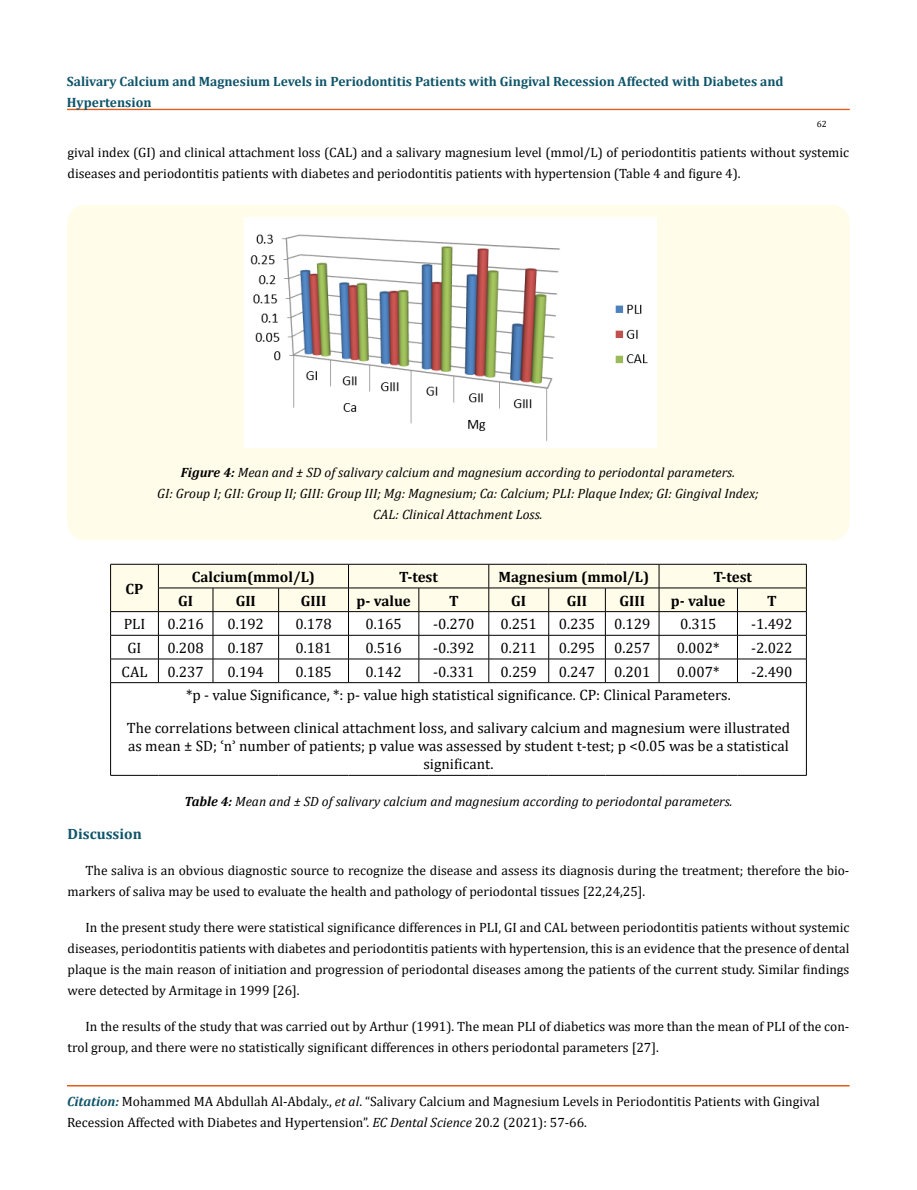
<style>
.page{position:relative;width:917px;height:1190px;background:#fff}
.page>*{position:absolute;margin:0;border:0;box-sizing:border-box;transform-origin:0 0}
.t1{font:15px/18px "Cambria";color:#000;text-align:center}
.t2{font:700 15px "Cambria";color:#000}
.t3{font:700 15px "Cambria";color:#0e546a}
.t4{font:13.5px/21px "Cambria";color:#000}
.t5{font:italic 13.5px/21px "Cambria";color:#000;text-align:center}
.t6{font:700 13.5px/21px "Cambria";color:#0e546a}
.t7{font:9px "Cambria";color:#000}
.s1{font-weight:700}
.s2{font-weight:700;font-style:italic;color:#0e546a}
.s3{font-style:italic}
</style>
<div class="page">
<div style="left:67px;top:109px;width:782px;height:1px;border:1px solid #e05d1a"></div>
<div style="left:67px;top:1085px;width:782px;height:1px;border:1px solid #e05d1a"></div>
<div style="left:67px;top:205px;width:782px;height:335px;background:#fffde9;border-radius:18px"></div>
<img style="left:244px;top:218px;width:412px;height:230px">
<svg style="left:110px;top:564px;width:697px;height:118px"></svg>
<hr style="left:110px;top:682px;width:48px;height:1px;background:#000">
<hr style="left:110px;top:683px;width:1px;height:92px;background:#000">
<hr style="left:158px;top:682px;width:55px;height:1px;background:#000">
<hr style="left:213px;top:682px;width:65px;height:1px;background:#000">
<hr style="left:278px;top:682px;width:70px;height:1px;background:#000">
<hr style="left:348px;top:682px;width:71px;height:1px;background:#000">
<hr style="left:419px;top:682px;width:70px;height:1px;background:#000">
<hr style="left:489px;top:682px;width:59px;height:1px;background:#000">
<hr style="left:548px;top:682px;width:57px;height:1px;background:#000">
<hr style="left:605px;top:682px;width:54px;height:1px;background:#000">
<hr style="left:659px;top:682px;width:78px;height:1px;background:#000">
<hr style="left:737px;top:682px;width:69px;height:1px;background:#000">
<hr style="left:806px;top:683px;width:1px;height:92px;background:#000">
<hr style="left:110px;top:775px;width:48px;height:1px;background:#000">
<hr style="left:158px;top:775px;width:55px;height:1px;background:#000">
<hr style="left:213px;top:775px;width:65px;height:1px;background:#000">
<hr style="left:278px;top:775px;width:70px;height:1px;background:#000">
<hr style="left:348px;top:775px;width:71px;height:1px;background:#000">
<hr style="left:419px;top:775px;width:70px;height:1px;background:#000">
<hr style="left:489px;top:775px;width:59px;height:1px;background:#000">
<hr style="left:548px;top:775px;width:57px;height:1px;background:#000">
<hr style="left:605px;top:775px;width:54px;height:1px;background:#000">
<hr style="left:659px;top:775px;width:78px;height:1px;background:#000">
<hr style="left:737px;top:775px;width:69px;height:1px;background:#000">
<p class="t6" style="left:67px;top:71px;width:718px">Salivary Calcium and Magnesium Levels in Periodontitis Patients with Gingival Recession Affected with Diabetes and<br>Hypertension</p>
<p class="t7" style="left:816px;top:118px;width:11px">62</p>
<p class="t4" style="left:68px;top:142px;width:783px">gival index (GI) and clinical attachment loss (CAL) and a salivary magnesium level (mmol/L) of periodontitis patients without systemic diseases and periodontitis patients with diabetes and periodontitis patients with hypertension (Table 4 and figure 4).</p>
<p class="t5" style="left:157px;top:461px;width:603px"><span class="s1">Figure 4:</span> Mean and ± SD of salivary calcium and magnesium according to periodontal parameters.<br>GI: Group I; GII: Group II; GIII: Group III; Mg: Magnesium; Ca: Calcium; PLI: Plaque Index; GI: Gingival Index;<br>CAL: Clinical Attachment Loss.</p>
<p class="t2" style="left:126px;top:578px;width:19px">CP</p>
<p class="t2" style="left:192px;top:566px;width:125px">Calcium(mmol/L)</p>
<p class="t2" style="left:399px;top:566px;width:40px">T-test</p>
<p class="t2" style="left:498px;top:566px;width:152px">Magnesium (mmol/L)</p>
<p class="t2" style="left:713px;top:566px;width:40px">T-test</p>
<p class="t2" style="left:178px;top:590px;width:16px">GI</p>
<p class="t2" style="left:236px;top:590px;width:22px">GII</p>
<p class="t2" style="left:301px;top:590px;width:27px">GIII</p>
<p class="t2" style="left:356px;top:590px;width:56px">p- value</p>
<p class="t2" style="left:449px;top:590px;width:11px">T</p>
<p class="t2" style="left:511px;top:590px;width:16px">GI</p>
<p class="t2" style="left:567px;top:590px;width:22px">GII</p>
<p class="t2" style="left:619px;top:590px;width:27px">GIII</p>
<p class="t2" style="left:671px;top:590px;width:56px">p- value</p>
<p class="t2" style="left:767px;top:590px;width:11px">T</p>
<p class="t1" style="left:124px;top:615px;width:23px">PLI</p>
<p class="t1" style="left:167px;top:615px;width:38px">0.216</p>
<p class="t1" style="left:228px;top:615px;width:38px">0.192</p>
<p class="t1" style="left:295px;top:615px;width:38px">0.178</p>
<p class="t1" style="left:365px;top:615px;width:38px">0.165</p>
<p class="t1" style="left:433px;top:615px;width:43px">-0.270</p>
<p class="t1" style="left:500px;top:615px;width:38px">0.251</p>
<p class="t1" style="left:559px;top:615px;width:38px">0.235</p>
<p class="t1" style="left:614px;top:615px;width:38px">0.129</p>
<p class="t1" style="left:680px;top:615px;width:38px">0.315</p>
<p class="t1" style="left:751px;top:615px;width:43px">-1.492</p>
<p class="t1" style="left:127px;top:639px;width:16px">GI</p>
<p class="t1" style="left:167px;top:639px;width:38px">0.208</p>
<p class="t1" style="left:228px;top:639px;width:38px">0.187</p>
<p class="t1" style="left:295px;top:639px;width:38px">0.181</p>
<p class="t1" style="left:365px;top:639px;width:38px">0.516</p>
<p class="t1" style="left:433px;top:639px;width:43px">-0.392</p>
<p class="t1" style="left:500px;top:639px;width:38px">0.211</p>
<p class="t1" style="left:559px;top:639px;width:38px">0.295</p>
<p class="t1" style="left:614px;top:639px;width:38px">0.257</p>
<p class="t1" style="left:677px;top:639px;width:44px">0.002*</p>
<p class="t1" style="left:751px;top:639px;width:43px">-2.022</p>
<p class="t1" style="left:122px;top:662px;width:27px">CAL</p>
<p class="t1" style="left:167px;top:662px;width:38px">0.237</p>
<p class="t1" style="left:228px;top:662px;width:38px">0.194</p>
<p class="t1" style="left:295px;top:662px;width:38px">0.185</p>
<p class="t1" style="left:365px;top:662px;width:38px">0.142</p>
<p class="t1" style="left:433px;top:662px;width:43px">-0.331</p>
<p class="t1" style="left:500px;top:662px;width:38px">0.259</p>
<p class="t1" style="left:559px;top:662px;width:38px">0.247</p>
<p class="t1" style="left:614px;top:662px;width:38px">0.201</p>
<p class="t1" style="left:677px;top:662px;width:44px">0.007*</p>
<p class="t1" style="left:751px;top:662px;width:43px">-2.490</p>
<p class="t1" style="left:186px;top:686px;width:546px">*p - value Significance, *: p- value high statistical significance. CP: Clinical Parameters.</p>
<p class="t1" style="left:127px;top:719px;width:664px">The correlations between clinical attachment loss, and salivary calcium and magnesium were illustrated as mean ± SD; ʿnʾ number of patients; p value was assessed by student t-test; p &lt;0.05 was be a statistical significant.</p>
<p class="t5" style="left:184px;top:790px;width:549px"><span class="s1">Table 4:</span> Mean and ± SD of salivary calcium and magnesium according to periodontal parameters.</p>
<p class="t3" style="left:68px;top:823px;width:76px">Discussion</p>
<p class="t4" style="left:68px;top:859px;width:783px;text-indent:18px">The saliva is an obvious diagnostic source to recognize the disease and assess its diagnosis during the treatment; therefore the bio&shy;markers of saliva may be used to evaluate the health and pathology of periodontal tissues [22,24,25].</p>
<p class="t4" style="left:68px;top:916px;width:783px;text-align:justify;text-indent:18px">In the present study there were statistical significance differences in PLI, GI and CAL between periodontitis patients without systemic diseases, periodontitis patients with diabetes and periodontitis patients with hypertension, this is an evidence that the presence of dental plaque is the main reason of initiation and progression of periodontal diseases among the patients of the current study. Similar findings were detected by Armitage in 1999 [26].</p>
<p class="t4" style="left:68px;top:1015px;width:783px;text-indent:18px">In the results of the study that was carried out by Arthur (1991). The mean PLI of diabetics was more than the mean of PLI of the con&shy;trol group, and there were no statistically significant differences in others periodontal parameters [27].</p>
<p class="t4" style="left:67px;top:1090px;width:754px"><span class="s2">Citation:</span> Mohammed MA Abdullah Al-Abdaly., <span class="s3">et al</span>. “Salivary Calcium and Magnesium Levels in Periodontitis Patients with Gingival<br>Recession Affected with Diabetes and Hypertension”. <span class="s3">EC Dental Science</span> 20.2 (2021): 57-66.</p>
</div>
